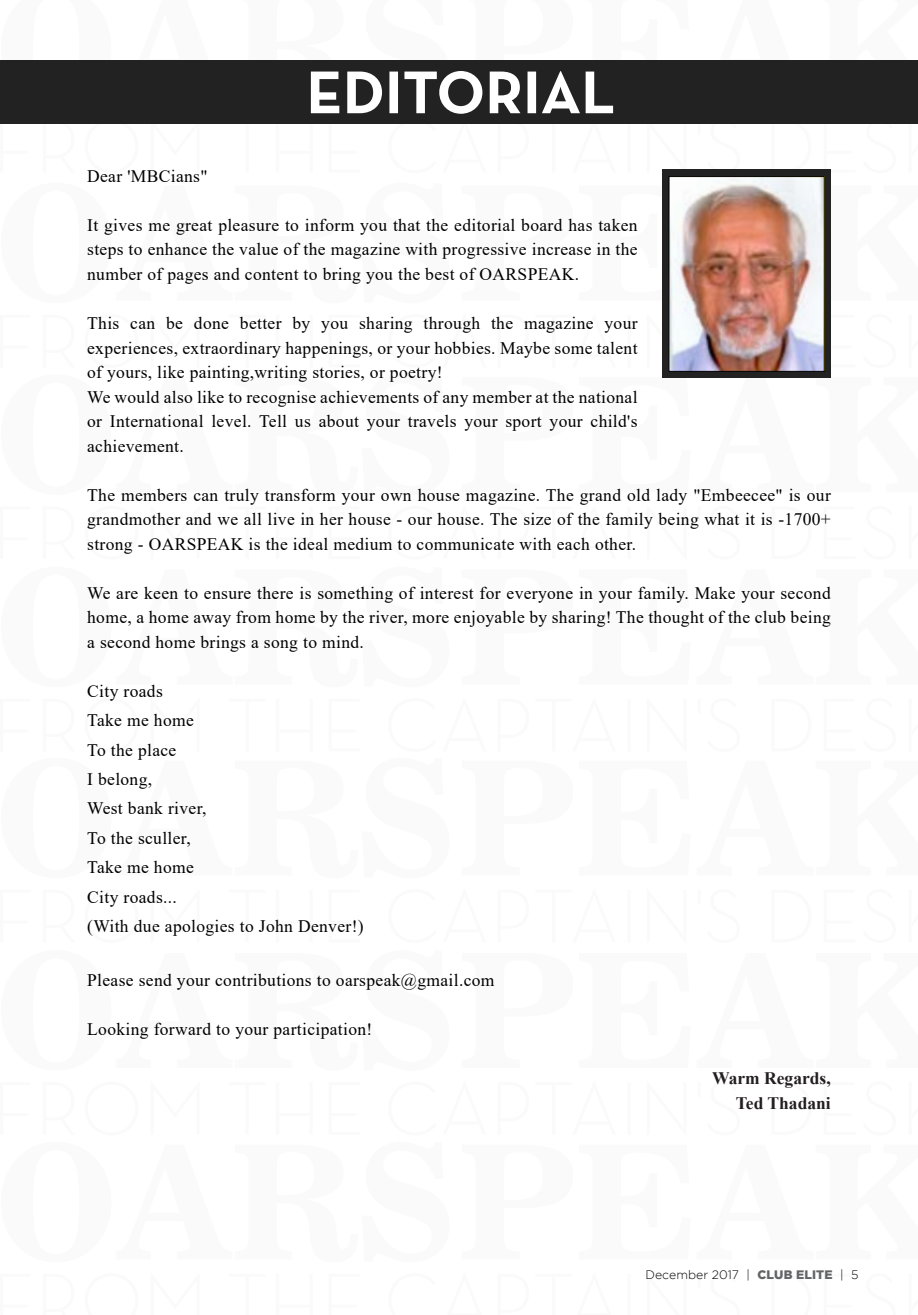
<style>
.page{position:relative;width:918px;height:1315px;background:#fff}
.page>*{position:absolute;margin:0;border:0;box-sizing:border-box;transform-origin:0 0}
.t1{font:17.5px/24.5px "Times New Roman";letter-spacing:.02em;color:#000;text-align:justify}
.t2{font:700 17.5px/24.5px "Times New Roman";color:#231f20;text-align:right}
.t3{font:300 12.25px "Gotham";color:#000}
.s1{font-weight:900;color:#636466}
</style>
<div class="page">
<svg style="left:696px;top:60px;width:222px;height:1px"></svg>
<div style="left:0;top:61px;width:918px;height:63px;background:#222223"></div>
<div style="left:662px;top:170px;width:169px;height:208px;background:#222223"></div>
<img style="left:670px;top:178px;width:152px;height:192px">
<div style="left:668px;top:176px;width:156px;height:196px;border:1px solid #000"></div>
<svg style="left:1px;top:60px;width:689px;height:54px"></svg>
<p class="t1" style="left:87px;top:163px;width:122px">Dear 'MBCians"</p>
<p class="t1" style="left:87px;top:212px;width:552px">It gives me great pleasure to inform you that the editorial board has taken steps to enhance the value of the magazine with progressive increase in the number of pages and content to bring you the best of OARSPEAK.</p>
<p class="t1" style="left:87px;top:310px;width:552px;text-align:left">This can be done better by you sharing through the magazine your experiences, extraordinary happenings, or your hobbies. Maybe some talent of yours, like painting,writing stories, or poetry!<br>We would also like to recognise achievements of any member at the national or International level. Tell us about your travels your sport your child's achievement.</p>
<p class="t1" style="left:87px;top:482px;width:745px">The members can truly transform your own house magazine. The grand old lady "Embeecee" is our grandmother and we all live in her house - our house. The size of the family being what it is -1700+ strong - OARSPEAK is the ideal medium to communicate with each other.</p>
<p class="t1" style="left:87px;top:580px;width:745px">We are keen to ensure there is something of interest for everyone in your family. Make your second home, a home away from home by the river, more enjoyable by sharing! The thought of the club being a second home brings a song to mind.</p>
<p class="t1" style="left:87px;top:675px;width:278px;line-height:29.4px;text-align:left">City roads<br>Take me home<br>To the place<br>I belong,<br>West bank river,<br>To the sculler,<br>Take me home<br>City roads...<br>(With due apologies to John Denver!)</p>
<p class="t1" style="left:87px;top:967px;width:409px">Please send your contributions to oarspeak@gmail.com</p>
<p class="t1" style="left:87px;top:1016px;width:287px">Looking forward to your participation!</p>
<p class="t2" style="left:712px;top:1065px;width:120px">Warm Regards,<br>Ted Thadani</p>
<p class="t3" style="left:645px;top:1268px;width:214px">December 2017 | <span class="s1">Club Elite</span> | 5</p>
</div>
